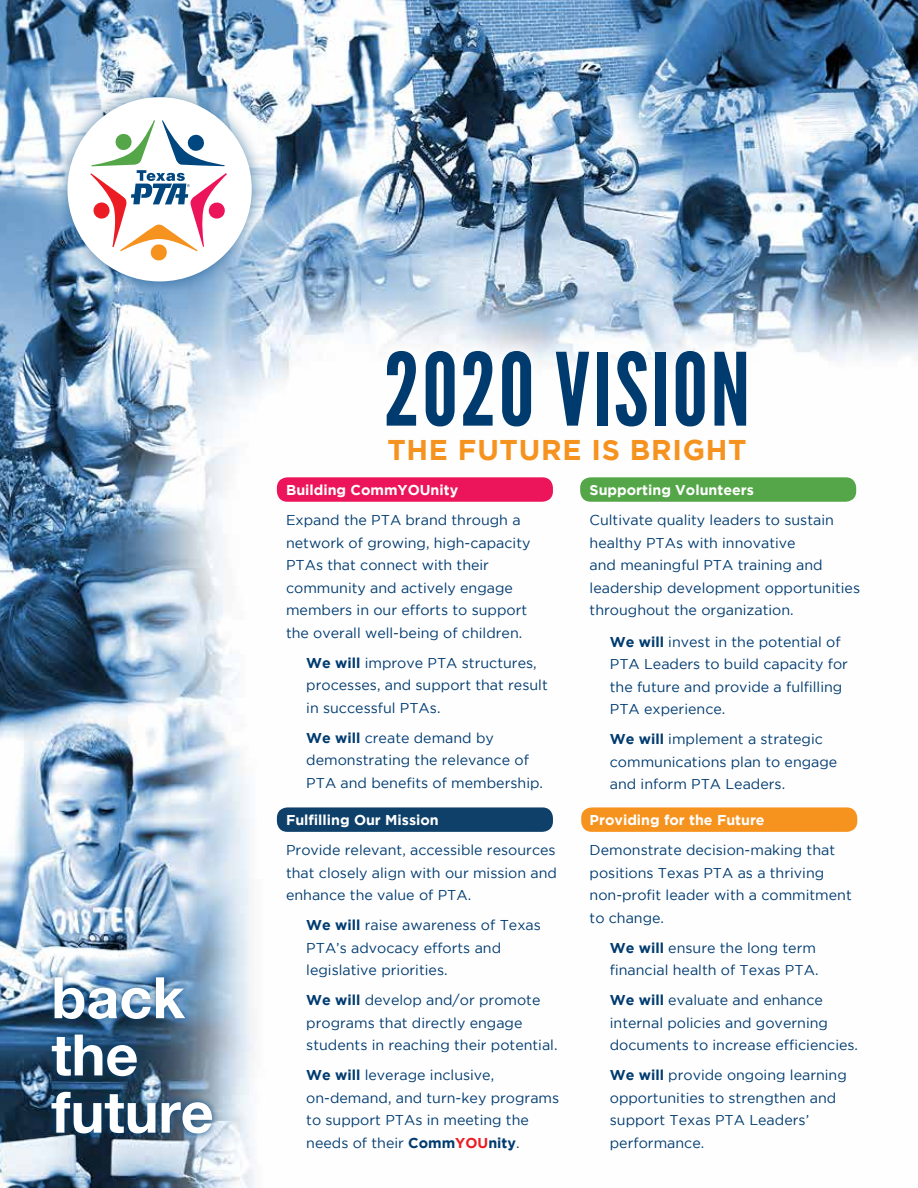
<style>
.page{position:relative;width:918px;height:1188px;background:#fff}
.page>*{position:absolute;margin:0;border:0;box-sizing:border-box;transform-origin:0 0}
.t1{font:100.5px "League Gothic";letter-spacing:.025em;color:#003b70}
.t2{font:700 28.5px "Gotham";letter-spacing:.025em;color:#f6921e}
.t3{font:14.25px/22.5px "Gotham";color:#003b70}
.t4{font:700 14.25px "Gotham";color:#fff}
.s1{font-weight:700}
.s2{font-weight:700;color:#ec1c24}
</style>
<div class="page">
<img style="left:0;top:0;width:918px;height:1188px">
<div style="left:44px;top:970px;width:176px;height:171px;background:#00467f;opacity:.9"></div>
<svg style="left:55px;top:977px;width:130px;height:42px"></svg>
<svg style="left:52px;top:1035px;width:85px;height:41px"></svg>
<svg style="left:51px;top:1092px;width:104px;height:41px"></svg>
<svg style="left:162px;top:1102px;width:50px;height:31px"></svg>
<div style="left:277px;top:477px;width:276px;height:25px;background:#ec145a;border-radius:10px"></div>
<div style="left:580px;top:477px;width:276px;height:25px;background:#54a648;border-radius:10px"></div>
<div style="left:277px;top:807px;width:276px;height:25px;background:#0e406a;border-radius:10px"></div>
<div style="left:581px;top:807px;width:276px;height:25px;background:#f6921e;border-radius:10px"></div>
<div style="left:52px;top:82px;width:215px;height:214px;background:#00467f;opacity:.6"></div>
<div style="left:68px;top:97px;width:184px;height:184px;background:#fff;border-radius:50%"></div>
<svg style="left:90px;top:120px;width:137px;height:140px"></svg>
<div style="left:371px;top:336px;width:390px;height:139px;background:#fff"></div>
<h1 class="t1" style="left:384px;top:330px;width:368px">2020 VISION</h1>
<h2 class="t2" style="left:387px;top:433px;width:361px">THE FUTURE IS BRIGHT</h2>
<p class="t4" style="left:286px;top:482px;width:174px">Building CommYOUnity</p>
<p class="t3" style="left:286px;top:509px;width:246px">Expand the PTA brand through a network of growing, high-capacity<br>PTAs that connect with their community and actively engage members in our efforts to support the overall well-being of children.</p>
<p class="t3" style="left:306px;top:651px;width:243px"><span class="s1">We will</span> improve PTA structures, processes, and support that result in successful PTAs.</p>
<p class="t3" style="left:306px;top:726px;width:238px"><span class="s1">We will</span> create demand by demonstrating the relevance of<br>PTA and benefits of membership.</p>
<p class="t4" style="left:286px;top:812px;width:154px">Fulfilling Our Mission</p>
<p class="t3" style="left:286px;top:839px;width:272px;text-align:justify">Provide relevant, accessible resources that closely align with our mission and enhance the value of PTA.</p>
<p class="t3" style="left:306px;top:914px;width:236px"><span class="s1">We will</span> raise awareness of Texas<br>PTA’s advocacy efforts and legislative priorities.</p>
<p class="t3" style="left:306px;top:989px;width:253px"><span class="s1">We will</span> develop and/or promote programs that directly engage students in reaching their potential.</p>
<p class="t3" style="left:306px;top:1064px;width:254px"><span class="s1">We will</span> leverage inclusive, on-demand, and turn-key programs to support PTAs in meeting the needs of their <span class="s1">Comm</span><span class="s2">YOU</span><span class="s1">nity</span>.</p>
<p class="t4" style="left:590px;top:482px;width:166px">Supporting Volunteers</p>
<p class="t3" style="left:590px;top:509px;width:272px">Cultivate quality leaders to sustain healthy PTAs with innovative<br>and meaningful PTA training and leadership development opportunities throughout the organization.</p>
<p class="t3" style="left:610px;top:630px;width:240px"><span class="s1">We will</span> invest in the potential of<br>PTA Leaders to build capacity for the future and provide a fulfilling<br>PTA experience.</p>
<p class="t3" style="left:610px;top:728px;width:229px"><span class="s1">We will</span> implement a strategic communications plan to engage and inform PTA Leaders.</p>
<p class="t4" style="left:590px;top:812px;width:177px">Providing for the Future</p>
<p class="t3" style="left:590px;top:839px;width:264px">Demonstrate decision-making that positions Texas PTA as a thriving non-profit leader with a commitment to change.</p>
<p class="t3" style="left:610px;top:936px;width:210px"><span class="s1">We will</span> ensure the long term financial health of Texas PTA.</p>
<p class="t3" style="left:610px;top:989px;width:250px"><span class="s1">We will</span> evaluate and enhance internal policies and governing documents to increase efficiencies.</p>
<p class="t3" style="left:610px;top:1064px;width:239px"><span class="s1">We will</span> provide ongoing learning opportunities to strengthen and support Texas PTA Leaders’ performance.</p>
</div>
